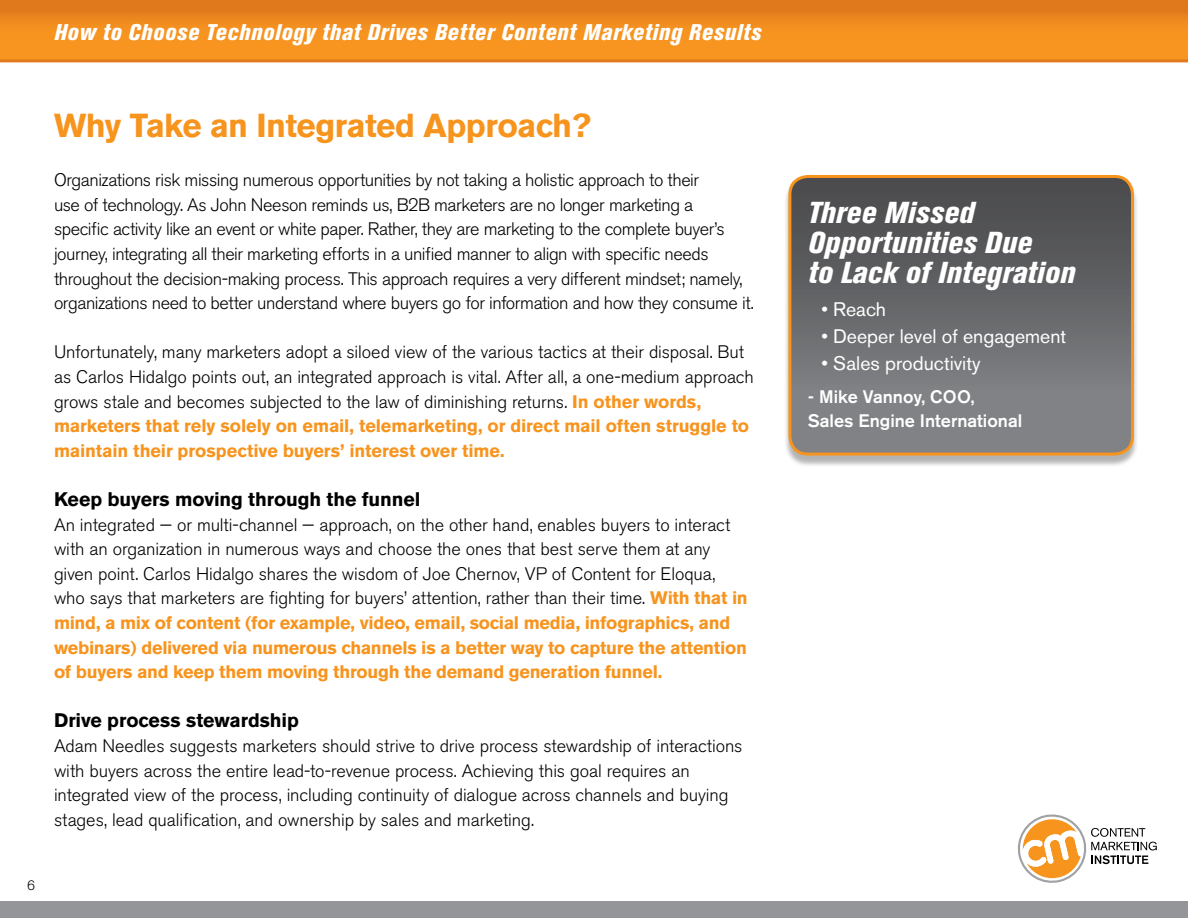
<style>
.page{position:relative;width:1188px;height:918px;background:#fff}
.page>*{position:absolute;margin:0;border:0;box-sizing:border-box;transform-origin:0 0}
.t1{font:700 33px "Akzidenz Grotesk BE";letter-spacing:-.02em;color:#f7941e}
.t2{font:italic 800 condensed 30px/30px "Akzidenz Grotesk BE";letter-spacing:.01em;color:#fff}
.t3{font:italic 800 condensed 22.5px "Akzidenz Grotesk BE";letter-spacing:.03em;color:#fff}
.t4{font:700 19.5px "Akzidenz Grotesk BE";letter-spacing:-.005em;color:#000}
.t5{font:19.5px "Akzidenz Grotesk BE";color:#fff}
.t6{font:300 18px/24.6px "Akzidenz Grotesk BE";letter-spacing:-.01em;color:#000}
.t7{font:500 18px/24px "Akzidenz Grotesk BE";color:#fff}
.t8{font:300 13.5px "Akzidenz Grotesk BE";color:#000}
.s1{font-weight:700;color:#f7941e}
</style>
<div class="page">
<div style="left:0;top:0;width:1188px;height:60px;background:linear-gradient(to bottom,#e17a1c,#fd9d21)"></div>
<div style="left:0;top:901px;width:1188px;height:17px;background:#939598"></div>
<svg style="left:1017px;top:814px;width:140px;height:69px"></svg>
<svg style="left:0;top:59px;width:1188px;height:3px"></svg>
<div style="left:784px;top:177px;width:355px;height:290px;background:#000;opacity:.3"></div>
<svg style="left:790px;top:176px;width:342px;height:278px"></svg>
<div style="left:788px;top:175px;width:346px;height:281px;border:3px solid #f7941e;border-radius:18px"></div>
<p class="t3" style="left:54px;top:19px;width:709px">How to Choose Technology that Drives Better Content Marketing Results</p>
<h1 class="t1" style="left:54px;top:106px;width:539px">Why Take an Integrated Approach?</h1>
<p class="t6" style="left:54px;top:168px;width:701px">Organizations risk missing numerous opportunities by not taking a holistic approach to their<br>use of technology. As John Neeson reminds us, B2B marketers are no longer marketing a<br>specific activity like an event or white paper. Rather, they are marketing to the complete buyer’s journey, integrating all their marketing efforts in a unified manner to align with specific needs throughout the decision-making process. This approach requires a very different mindset; namely, organizations need to better understand where buyers go for information and how they consume it.</p>
<p class="t6" style="left:54px;top:340px;width:701px">Unfortunately, many marketers adopt a siloed view of the various tactics at their disposal. But as Carlos Hidalgo points out, an integrated approach is vital. After all, a one-medium approach grows stale and becomes subjected to the law of diminishing returns. <span class="s1">In other words, marketers that rely solely on email, telemarketing, or direct mail often struggle to maintain their prospective buyers’ interest over time.</span></p>
<p class="t4" style="left:54px;top:488px;width:368px">Keep buyers moving through the funnel</p>
<p class="t6" style="left:54px;top:513px;width:695px">An integrated — or multi-channel — approach, on the other hand, enables buyers to interact with an organization in numerous ways and choose the ones that best serve them at any given point. Carlos Hidalgo shares the wisdom of Joe Chernov, VP of Content for Eloqua, who says that marketers are fighting for buyers’ attention, rather than their time. <span class="s1">With that in mind, a mix of content (for example, video, email, social media, infographics, and webinars) delivered via numerous channels is a better way to capture the attention of buyers and keep them moving through the demand generation funnel.</span></p>
<p class="t4" style="left:54px;top:709px;width:246px">Drive process stewardship</p>
<p class="t6" style="left:54px;top:734px;width:690px">Adam Needles suggests marketers should strive to drive process stewardship of interactions with buyers across the entire lead-to-revenue process. Achieving this goal requires an integrated view of the process, including continuity of dialogue across channels and buying stages, lead qualification, and ownership by sales and marketing.</p>
<p class="t8" style="left:27px;top:877px;width:9px">6</p>
<h2 class="t2" style="left:808px;top:199px;width:268px">Three Missed<br>Opportunities Due<br>to Lack of Integration</h2>
<p class="t5" style="left:821px;top:298px;width:66px">• Reach</p>
<p class="t5" style="left:821px;top:325px;width:246px">• Deeper level of engagement</p>
<p class="t5" style="left:821px;top:352px;width:161px">• Sales productivity</p>
<p class="t7" style="left:808px;top:385px;width:216px">- Mike Vannoy, COO,<br>Sales Engine International</p>
</div>
